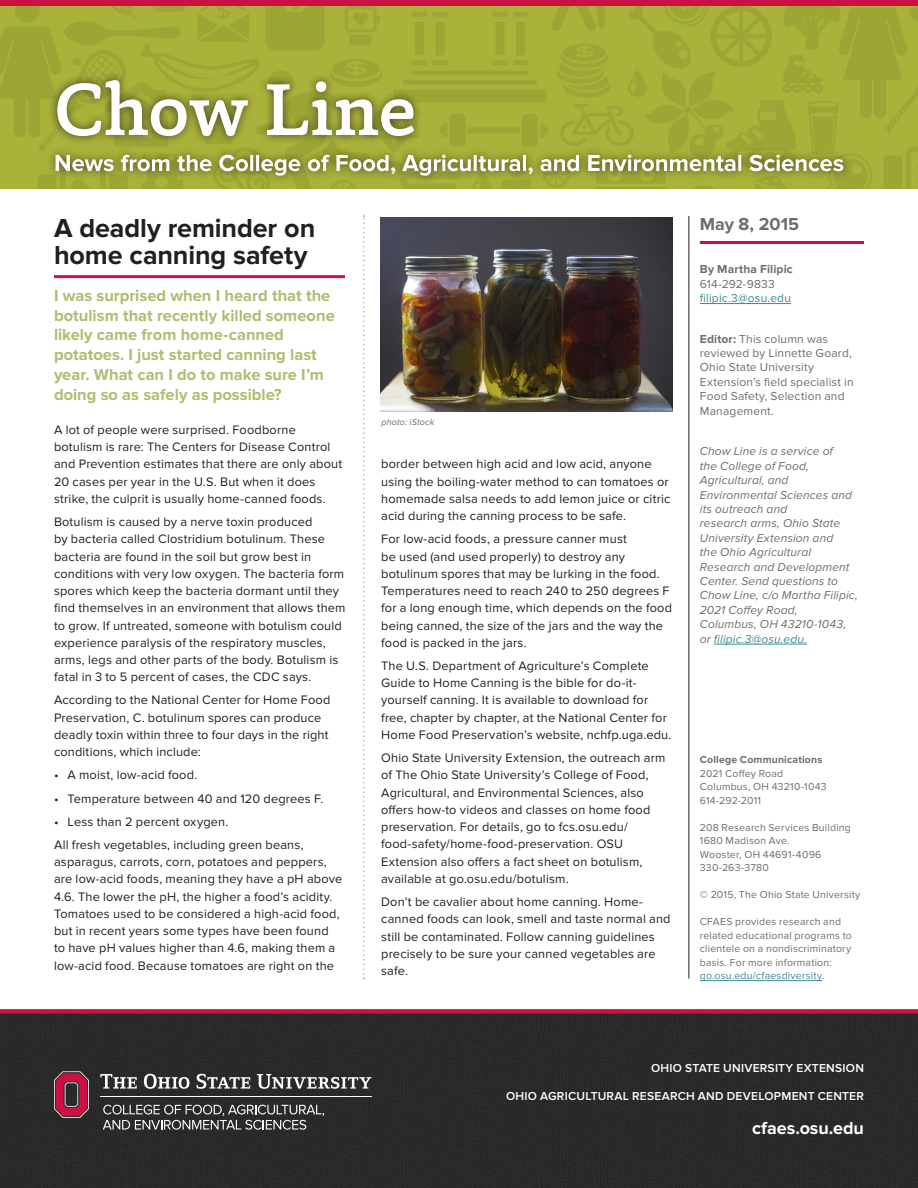
<style>
.page{position:relative;width:918px;height:1188px;background:#fff}
.page>*{position:absolute;margin:0;border:0;box-sizing:border-box;transform-origin:0 0}
.Headline{font:700 27px "Proxima Nova";letter-spacing:-.005em;color:#231f20}
.t1{font:700 18px "Proxima Nova";letter-spacing:-.005em;color:#fff}
.Date{font:700 18px "Proxima Nova";color:#6c6d70}
.Question{font:700 16.5px/19.8px "Proxima Nova";color:#b4ba6f}
.body_-_no_indent{font:12.75px/17.2px "Proxima Nova";letter-spacing:.015em;color:#231f20}
.Sidebar_text_3_-_ita{font:italic 12px/14.4px "Proxima Nova";letter-spacing:.01em;color:#6c6d70}
.Sidebar_text_1{font:12px/14.4px "Proxima Nova";letter-spacing:.015em;color:#6c6d70}
.t2{font:600 12px "Proxima Nova";letter-spacing:.02em;color:#fff}
.Sidebar_text_1-2{font:12px/14.4px "Proxima Nova";letter-spacing:.015em;color:#3d8996}
.Sidebar_text_2_-_sma{font:10.5px/13.5px "Proxima Nova";letter-spacing:.02em;color:#6c6d70}
.Sidebar_text_2_-_sma-2{font:700 10.5px "Proxima Nova";letter-spacing:.015em;color:#6c6d70}
.photo_credit{font:italic 9px "Proxima Nova";letter-spacing:.015em;color:#6c6d70}
.s1{font-weight:700;color:#6c6d70}
.s2{color:#6c6d70}
.s3{font-weight:700}
.s4{color:#3d8996}
</style>
<div class="page">
<img style="left:0;top:6px;width:918px;height:183px">
<div style="left:0;top:0;width:918px;height:6px;background:#cd1044"></div>
<div style="left:48px;top:71px;width:375px;height:74px;background:#231f20;opacity:.75"></div>
<svg style="left:57px;top:80px;width:357px;height:56px"></svg>
<div style="left:46px;top:145px;width:807px;height:40px;background:#231f20;opacity:.75"></div>
<svg style="left:56px;top:155px;width:787px;height:21px"></svg>
<hr style="left:700px;top:303px;width:91px;height:1px;background:#3d8996">
<hr style="left:714px;top:644px;width:93px;height:1px;background:#3d8996">
<hr style="left:700px;top:241px;width:164px;height:3px;background:#cd1044">
<hr style="left:54px;top:275px;width:291px;height:3px;background:#cd1044">
<hr style="left:700px;top:980px;width:122px;height:1px;background:#3d8996">
<img style="left:381px;top:217px;width:291px;height:195px">
<div style="left:0;top:1014px;width:918px;height:174px;background:#2a292a"></div>
<svg style="left:103px;top:1105px;width:221px;height:25px;background:#5a5a5b"></svg>
<svg style="left:54px;top:1071px;width:35px;height:47px;background:#8f324c"></svg>
<hr style="left:100px;top:1096px;width:272px;height:1px;background:#fff">
<svg style="left:100px;top:1074px;width:37px;height:15px"></svg>
<svg style="left:144px;top:1074px;width:45px;height:15px"></svg>
<svg style="left:197px;top:1074px;width:53px;height:15px"></svg>
<svg style="left:257px;top:1074px;width:115px;height:15px"></svg>
<div style="left:0;top:1009px;width:918px;height:5px;background:#cd1044"></div>
<hr style="left:688px;top:216px;width:1px;height:762px;background:#231f20">
<svg style="left:363px;top:215px;width:2px;height:764px"></svg>
<p class="Headline" style="left:54px;top:213px;width:263px">A deadly reminder on</p>
<p class="Date" style="left:700px;top:214px;width:101px">May 8, 2015</p>
<p class="Headline" style="left:54px;top:240px;width:255px">home canning safety</p>
<p class="Question" style="left:54px;top:286px;width:282px">I was surprised when I heard that the botulism that recently killed someone likely came from home-canned potatoes. I just started canning last year. What can I do to make sure I’m doing so as safely as possible?</p>
<p class="body_-_no_indent" style="left:54px;top:421px;width:290px">A lot of people were surprised. Foodborne botulism is rare: The Centers for Disease Control and Prevention estimates that there are only about 20 cases per year in the U.S. But when it does strike, the culprit is usually home-canned foods.</p>
<p class="body_-_no_indent" style="left:54px;top:513px;width:293px">Botulism is caused by a nerve toxin produced<br>by bacteria called Clostridium botulinum. These bacteria are found in the soil but grow best in conditions with very low oxygen. The bacteria form spores which keep the bacteria dormant until they find themselves in an environment that allows them to grow. If untreated, someone with botulism could experience paralysis of the respiratory muscles, arms, legs and other parts of the body. Botulism is fatal in 3 to 5 percent of cases, the CDC says.</p>
<p class="body_-_no_indent" style="left:54px;top:692px;width:278px">According to the National Center for Home Food Preservation, C. botulinum spores can produce deadly toxin within three to four days in the right conditions, which include:</p>
<p class="body_-_no_indent" style="left:54px;top:767px;width:145px">• A moist, low-acid food.</p>
<p class="body_-_no_indent" style="left:54px;top:790px;width:271px">• Temperature between 40 and 120 degrees F.</p>
<p class="body_-_no_indent" style="left:54px;top:813px;width:176px">• Less than 2 percent oxygen.</p>
<p class="body_-_no_indent" style="left:54px;top:836px;width:290px">All fresh vegetables, including green beans, asparagus, carrots, corn, potatoes and peppers, are low-acid foods, meaning they have a pH above 4.6. The lower the pH, the higher a food’s acidity.<br>Tomatoes used to be considered a high-acid food, but in recent years some types have been found to have pH values higher than 4.6, making them a low-acid food. Because tomatoes are right on the</p>
<p class="Sidebar_text_1-2" style="left:700px;top:262px;width:94px"><span class="s1">By Martha Filipic<br></span><span class="s2">614-292-9833 </span>filipic.3@osu.edu</p>
<p class="Sidebar_text_1" style="left:700px;top:332px;width:155px"><span class="s3">Editor:</span> This column was reviewed by Linnette Goard,<br>Ohio State University<br>Extension’s field specialist in<br>Food Safety, Selection and<br>Management.</p>
<p class="Sidebar_text_3_-_ita" style="left:700px;top:444px;width:160px">Chow Line is a service of<br>the College of Food,<br>Agricultural, and<br>Environmental Sciences and its outreach and<br>research arms, Ohio State<br>University Extension and<br>the Ohio Agricultural<br>Research and Development<br>Center. Send questions to<br>Chow Line, c/o Martha Filipic,<br>2021 Coffey Road,<br>Columbus, OH 43210-1043, or <span class="s4">filipic.3@osu.edu.</span></p>
<p class="photo_credit" style="left:381px;top:417px;width:55px">photo: iStock</p>
<p class="body_-_no_indent" style="left:381px;top:456px;width:291px">border between high acid and low acid, anyone using the boiling-water method to can tomatoes or homemade salsa needs to add lemon juice or citric acid during the canning process to be safe.</p>
<p class="body_-_no_indent" style="left:381px;top:531px;width:292px">For low-acid foods, a pressure canner must<br>be used (and used properly) to destroy any botulinum spores that may be lurking in the food.<br>Temperatures need to reach 240 to 250 degrees F for a long enough time, which depends on the food being canned, the size of the jars and the way the food is packed in the jars.</p>
<p class="body_-_no_indent" style="left:381px;top:657px;width:292px">The U.S. Department of Agriculture’s Complete Guide to Home Canning is the bible for do-it&shy;yourself canning. It is available to download for free, chapter by chapter, at the National Center for Home Food Preservation’s website, nchfp.uga.edu.</p>
<p class="body_-_no_indent" style="left:381px;top:750px;width:286px">Ohio State University Extension, the outreach arm of The Ohio State University’s College of Food, Agricultural, and Environmental Sciences, also offers how-to videos and classes on home food preservation. For details, go to fcs.osu.edu/ food-safety/home-food-preservation. OSU Extension also offers a fact sheet on botulism, available at go.osu.edu/botulism.</p>
<p class="body_-_no_indent" style="left:381px;top:893px;width:291px">Don’t be cavalier about home canning. Home&shy;canned foods can look, smell and taste normal and still be contaminated. Follow canning guidelines precisely to be sure your canned vegetables are safe.</p>
<p class="Sidebar_text_2_-_sma-2" style="left:700px;top:754px;width:124px">College Communications</p>
<p class="Sidebar_text_2_-_sma" style="left:700px;top:767px;width:85px">2021 Coffey Road</p>
<p class="Sidebar_text_2_-_sma" style="left:700px;top:780px;width:128px">Columbus, OH 43210-1043</p>
<p class="Sidebar_text_2_-_sma" style="left:700px;top:794px;width:63px">614-292-2011</p>
<p class="Sidebar_text_2_-_sma" style="left:700px;top:821px;width:153px">208 Research Services Building</p>
<p class="Sidebar_text_2_-_sma" style="left:700px;top:834px;width:91px">1680 Madison Ave.</p>
<p class="Sidebar_text_2_-_sma" style="left:700px;top:848px;width:123px">Wooster, OH 44691-4096</p>
<p class="Sidebar_text_2_-_sma" style="left:700px;top:861px;width:71px">330-263-3780</p>
<p class="Sidebar_text_2_-_sma" style="left:700px;top:888px;width:162px">© 2015, The Ohio State University</p>
<p class="Sidebar_text_2_-_sma" style="left:700px;top:915px;width:154px">CFAES provides research and related educational programs to clientele on a nondiscriminatory basis. For more information: <span class="s4">go.osu.edu/cfaesdiversity</span>.</p>
<p class="t2" style="left:651px;top:1061px;width:214px">OHIO STATE UNIVERSITY EXTENSION</p>
<p class="t2" style="left:506px;top:1090px;width:359px">OHIO AGRICULTURAL RESEARCH AND DEVELOPMENT CENTER</p>
<p class="t1" style="left:752px;top:1118px;width:113px">cfaes.osu.edu</p>
</div>
